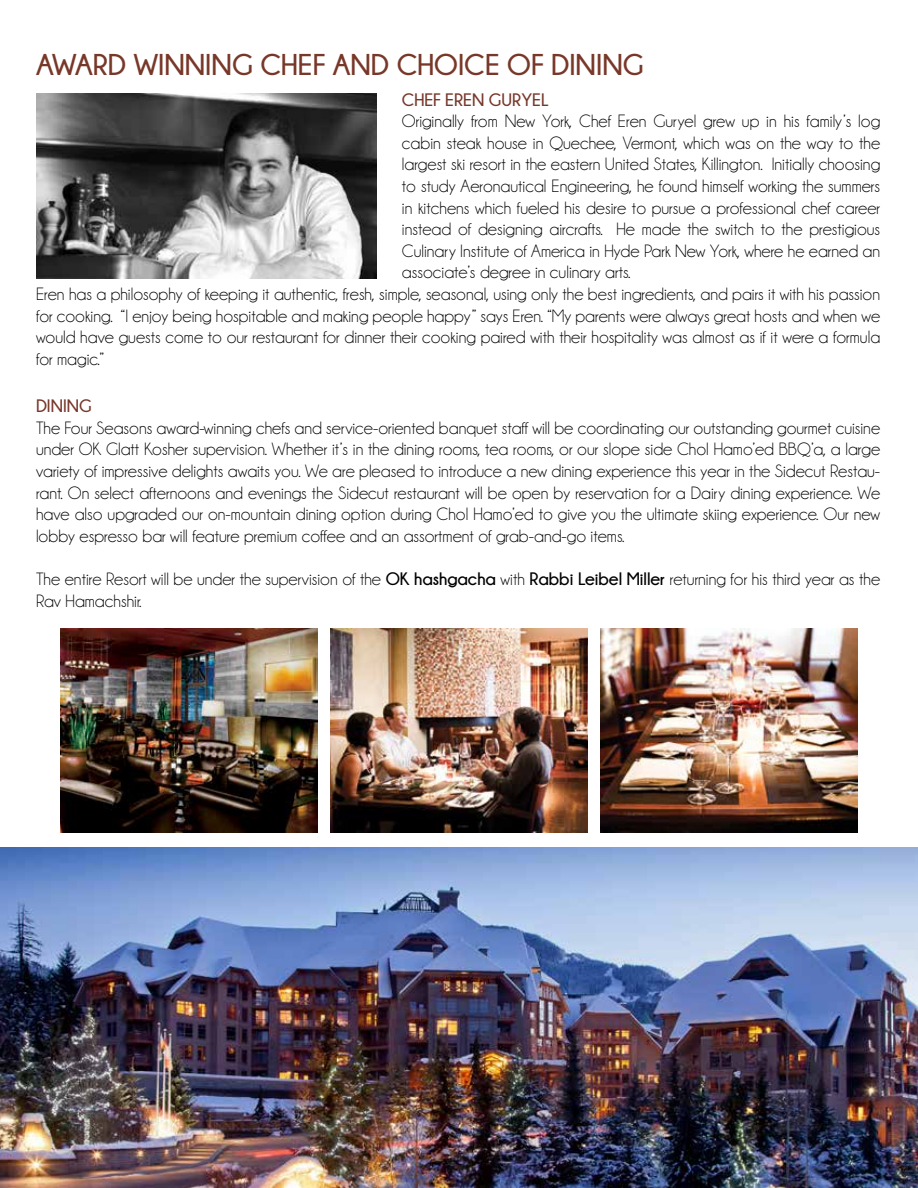
<style>
.page{position:relative;width:918px;height:1188px;background:#fff}
.page>*{position:absolute;margin:0;border:0;box-sizing:border-box;transform-origin:0 0}
.t1{font:700 30px "Champagne&Limousines";color:#783829}
.t2{font:18px/21.6px "Champagne&Limousines";color:#000101;text-align:justify}
.t3{font:700 18px "Champagne&Limousines";color:#78382b}
.s1{font-weight:700}
</style>
<div class="page">
<img style="left:36px;top:93px;width:341px;height:185px">
<img style="left:61px;top:629px;width:256px;height:203px">
<img style="left:331px;top:629px;width:256px;height:203px">
<img style="left:601px;top:629px;width:256px;height:203px">
<img style="left:0;top:848px;width:918px;height:340px">
<h1 class="t1" style="left:36px;top:48px;width:609px">AWARD WINNING CHEF AND CHOICE OF DINING</h1>
<p class="t3" style="left:402px;top:90px;width:148px">CHEF EREN GURYEL</p>
<p class="t2" style="left:402px;top:111px;width:480px">Originally from New York, Chef Eren Guryel grew up in his family’s log</p>
<p class="t2" style="left:402px;top:132px;width:480px">cabin steak house in Quechee, Vermont, which was on the way to the</p>
<p class="t2" style="left:402px;top:154px;width:480px">largest ski resort in the eastern United States, Killington. Initially choosing</p>
<p class="t2" style="left:402px;top:175px;width:480px">to study Aeronautical Engineering, he found himself working the summers</p>
<p class="t2" style="left:402px;top:197px;width:480px">in kitchens which fueled his desire to pursue a professional chef career</p>
<p class="t2" style="left:402px;top:219px;width:480px">instead of designing aircrafts. He made the switch to the prestigious</p>
<p class="t2" style="left:402px;top:240px;width:480px">Culinary Institute of America in Hyde Park New York, where he earned an</p>
<p class="t2" style="left:402px;top:262px;width:230px">associate’s degree in culinary arts.</p>
<p class="t2" style="left:36px;top:284px;width:846px">Eren has a philosophy of keeping it authentic, fresh, simple, seasonal, using only the best ingredients, and pairs it with his passion</p>
<p class="t2" style="left:36px;top:305px;width:846px">for cooking. “I enjoy being hospitable and making people happy” says Eren. “My parents were always great hosts and when we</p>
<p class="t2" style="left:36px;top:327px;width:846px">would have guests come to our restaurant for dinner their cooking paired with their hospitality was almost as if it were a formula</p>
<p class="t2" style="left:36px;top:348px;width:70px">for magic.”</p>
<p class="t3" style="left:36px;top:396px;width:57px">DINING</p>
<p class="t2" style="left:36px;top:417px;width:846px">The Four Seasons award-winning chefs and service-oriented banquet staff will be coordinating our outstanding gourmet cuisine under OK Glatt Kosher supervision. Whether it’s in the dining rooms, tea rooms, or our slope side Chol Hamo’ed BBQ’a, a large variety of impressive delights awaits you. We are pleased to introduce a new dining experience this year in the Sidecut Restau&shy;rant. On select afternoons and evenings the Sidecut restaurant will be open by reservation for a Dairy dining experience. We have also upgraded our on-mountain dining option during Chol Hamo’ed to give you the ultimate skiing experience. Our new lobby espresso bar will feature premium coffee and an assortment of grab-and-go items.</p>
<p class="t2" style="left:36px;top:568px;width:846px">The entire Resort will be under the supervision of the <span class="s1">OK hashgacha</span> with <span class="s1">Rabbi Leibel Miller</span> returning for his third year as the<br>Rav Hamachshir.</p>
</div>
